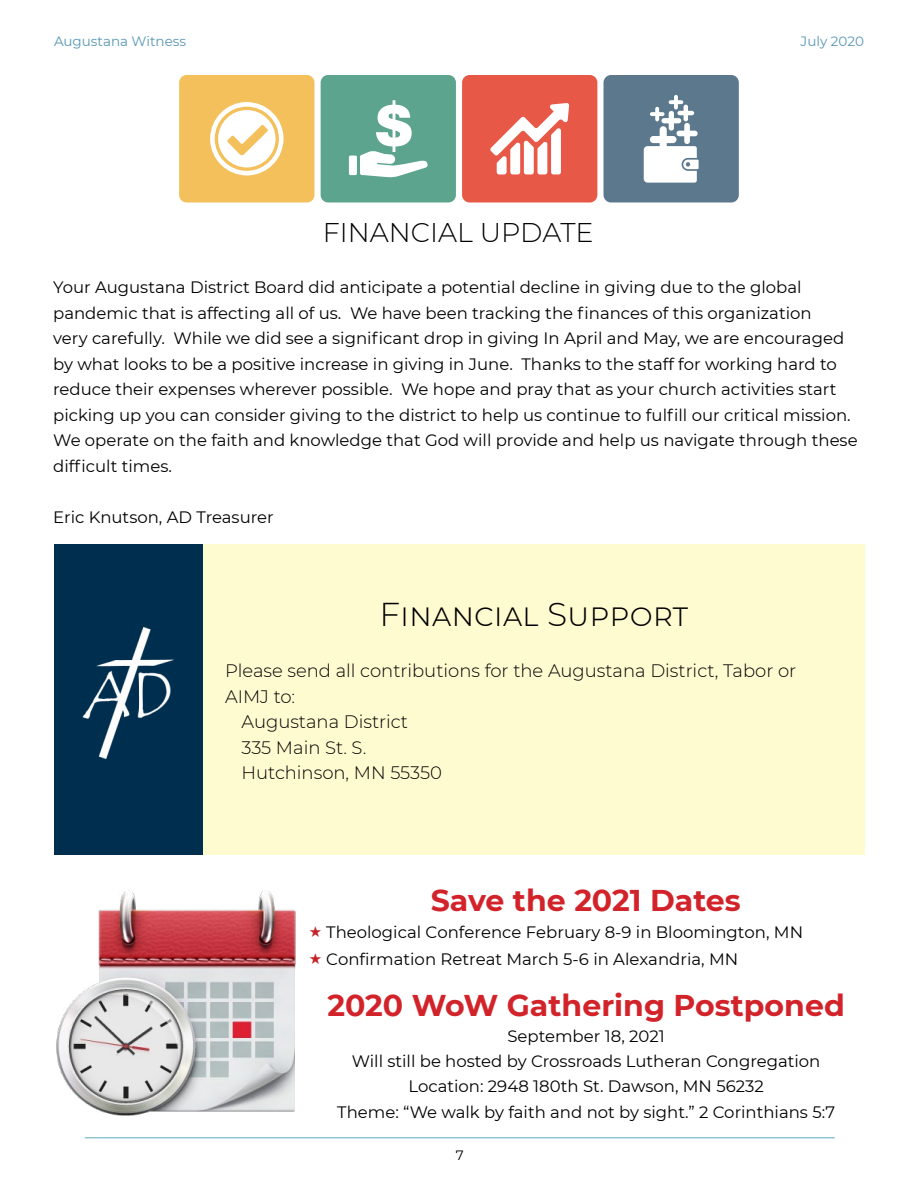
<style>
.page{position:relative;width:918px;height:1188px;background:#fff}
.page>*{position:absolute;margin:0;border:0;box-sizing:border-box;transform-origin:0 0}
.t1{font:300 33px "Montserrat";color:#000}
.t2{font:700 30px "Montserrat";color:#d2232a}
.t3{font:300 27px "Montserrat";color:#000}
.t4{font:300 18px "Montserrat";color:#000}
.t5{font:16.5px/25.5px "Montserrat";color:#000}
.t6{font:13.5px "Montserrat";color:#5897b4}
.t7{font:13.5px "Montserrat";color:#000}
</style>
<div class="page">
<hr style="left:85px;top:1137px;width:750px;height:1px;background:#8fc6d0">
<div style="left:202px;top:544px;width:664px;height:311px;background:#fffbd0"></div>
<div style="left:54px;top:544px;width:148px;height:311px;background:#002e4f"></div>
<img style="left:82px;top:628px;width:92px;height:130px">
<div style="left:179px;top:75px;width:135px;height:127px;background:#f3c05b;border-radius:8px"></div>
<div style="left:321px;top:75px;width:135px;height:127px;background:#5ca48d;border-radius:8px"></div>
<div style="left:462px;top:75px;width:135px;height:127px;background:#e75847;border-radius:8px"></div>
<div style="left:604px;top:75px;width:135px;height:127px;background:#5c788d;border-radius:8px"></div>
<div style="left:349px;top:156px;width:8px;height:19px;background:#fff;border-radius:2px"></div>
<svg style="left:360px;top:100px;width:68px;height:77px"></svg>
<svg style="left:490px;top:103px;width:79px;height:71px"></svg>
<svg style="left:210px;top:102px;width:74px;height:73px"></svg>
<svg style="left:644px;top:95px;width:55px;height:88px"></svg>
<img style="left:56px;top:890px;width:240px;height:226px">
<p class="t6" style="left:54px;top:31px;width:134px">Augustana Witness</p>
<p class="t6" style="left:801px;top:31px;width:65px">July 2020</p>
<h3 class="t3" style="left:323px;top:214px;width:272px">FINANCIAL UPDATE</h3>
<p class="t5" style="left:53px;top:274px;width:806px">Your Augustana District Board did anticipate a potential decline in giving due to the global pandemic that is affecting all of us. We have been tracking the finances of this organization<br>very carefully. While we did see a significant drop in giving In April and May, we are encouraged by what looks to be a positive increase in giving in June. Thanks to the staff for working hard to reduce their expenses wherever possible. We hope and pray that as your church activities start picking up you can consider giving to the district to help us continue to fulfill our critical mission.<br>We operate on the faith and knowledge that God will provide and help us navigate through these difficult times.</p>
<p class="t5" style="left:53px;top:503px;width:222px">Eric Knutson, AD Treasurer</p>
<h1 class="t1" style="left:380px;top:592px;width:308px">Financial Support</h1>
<p class="t4" style="left:225px;top:659px;width:573px">Please send all contributions for the Augustana District, Tabor or</p>
<p class="t4" style="left:225px;top:684px;width:72px">AIMJ to:</p>
<p class="t4" style="left:242px;top:710px;width:168px">Augustana District</p>
<p class="t4" style="left:242px;top:735px;width:127px">335 Main St. S.</p>
<p class="t4" style="left:242px;top:761px;width:202px">Hutchinson, MN 55350</p>
<h2 class="t2" style="left:431px;top:878px;width:312px">Save the 2021 Dates</h2>
<p class="t5" style="left:326px;top:918px;width:478px;line-height:27px">Theological Conference February 8-9 in Bloomington, MN<br>Confirmation Retreat March 5-6 in Alexandria, MN</p>
<h2 class="t2" style="left:327px;top:984px;width:519px">2020 WoW Gathering Postponed</h2>
<p class="t5" style="left:337px;top:1022px;width:499px;text-align:center">September 18, 2021<br>Will still be hosted by Crossroads Lutheran Congregation Location: 2948 180th St. Dawson, MN 56232<br>Theme: “We walk by faith and not by sight.” 2 Corinthians 5:7</p>
<p class="t7" style="left:456px;top:1146px;width:9px">7</p>
</div>
